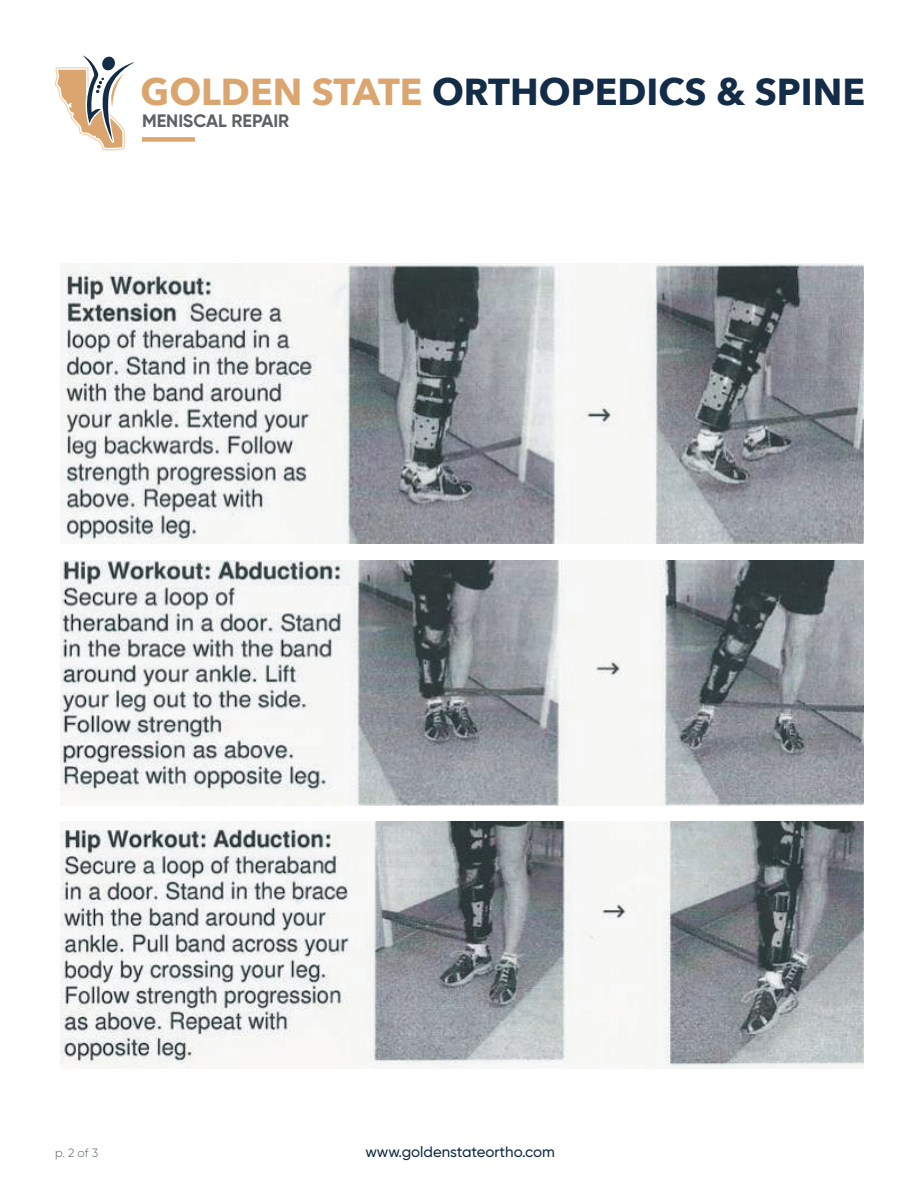
<style>
.page{position:relative;width:918px;height:1188px;background:#fff}
.page>*{position:absolute;margin:0;border:0;box-sizing:border-box;transform-origin:0 0}
.t1{font:700 37.5px "Avenir Next";color:#132c47}
.t2{font:700 18px "Gilroy";color:#5c6163}
.t3{font:500 15px "Gilroy";color:#132c47}
.t4{font:300 12px "Gilroy";color:#5c6163}
.s1{color:#daa56e}
</style>
<div class="page">
<svg style="left:55px;top:55px;width:80px;height:95px"></svg>
<div style="left:142px;top:137px;width:53px;height:5px;background:#daa56e"></div>
<img style="left:61px;top:263px;width:803px;height:280px">
<img style="left:61px;top:560px;width:803px;height:246px">
<img style="left:61px;top:821px;width:802px;height:247px">
<p class="t1" style="left:141px;top:59px;width:726px"><span class="s1">GOLDEN STATE</span> ORTHOPEDICS &amp; SPINE</p>
<p class="t2" style="left:142px;top:110px;width:149px">MENISCAL REPAIR</p>
<p class="t4" style="left:55px;top:1146px;width:45px">p. 2 of 3</p>
<p class="t3" style="left:365px;top:1142px;width:191px">www.goldenstateortho.com</p>
</div>
